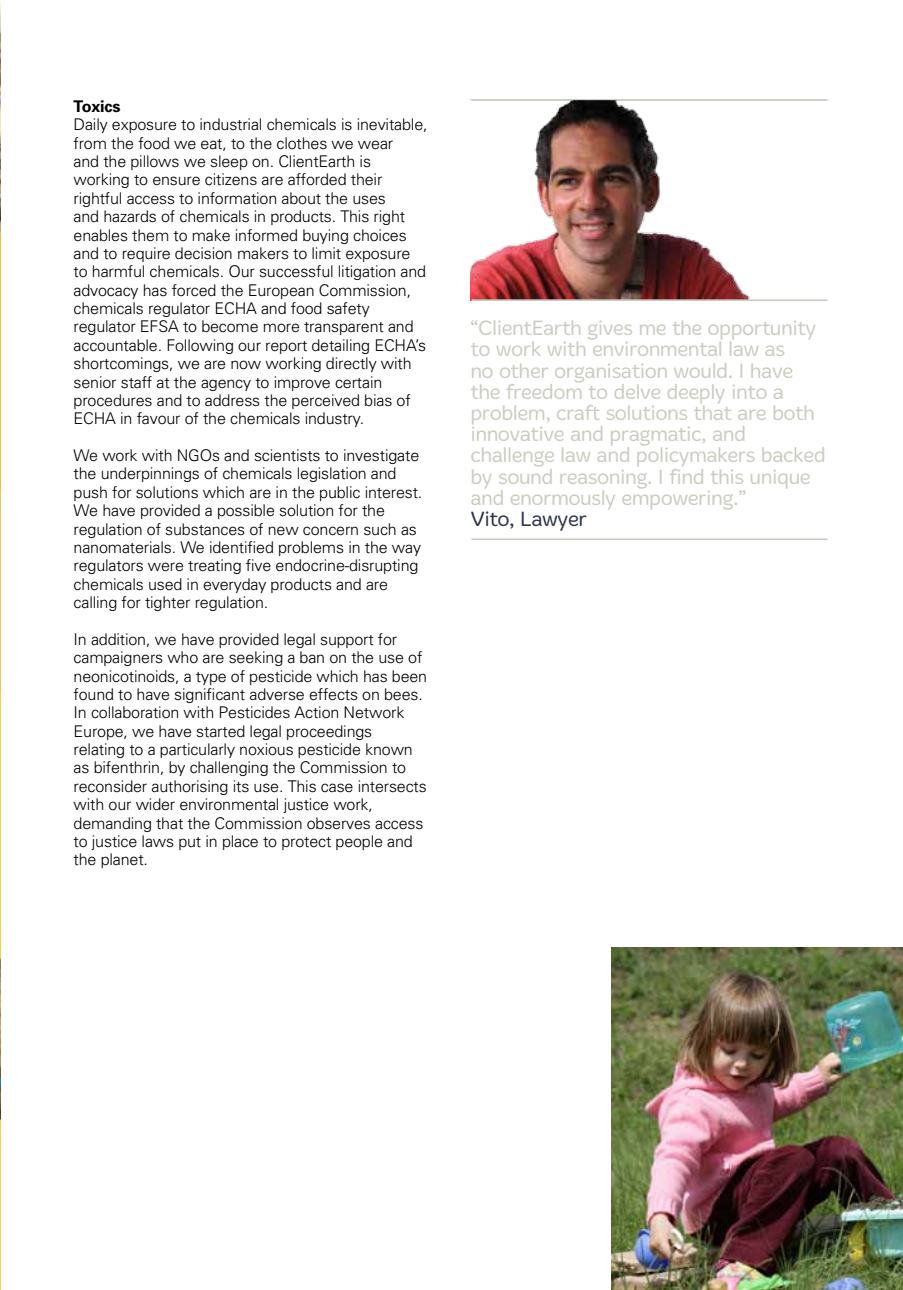
<style>
.page{position:relative;width:903px;height:1290px;background:#fff}
.page>*{position:absolute;margin:0;border:0;box-sizing:border-box;transform-origin:0 0}
.t1{font:300 21.18px/21.2px "Merge";letter-spacing:-.025em;color:#cacec2}
.t2{font:300 21.18px "Merge";letter-spacing:-.025em;color:#2e3548}
.t3{font:300 16.1px/18.4px "Univers";letter-spacing:-.01em;color:#000}
.t4{font:700 16.1px "Univers";letter-spacing:-.01em;color:#000}
</style>
<div class="page">
<img style="left:611px;top:947px;width:292px;height:343px">
<img style="left:0;top:0;width:1px;height:1290px">
<hr style="left:471px;top:538px;width:356px;height:2px;background:#cacec2">
<img style="left:470px;top:100px;width:357px;height:200px">
<hr style="left:471px;top:299px;width:356px;height:2px;background:#cacec2">
<hr style="left:470px;top:99px;width:357px;height:1px;background:#cacec2">
<p class="t4" style="left:74px;top:97px;width:48px">Toxics</p>
<p class="t3" style="left:74px;top:115px;width:355px">Daily exposure to industrial chemicals is inevitable, from the food we eat, to the clothes we wear<br>and the pillows we sleep on. ClientEarth is working to ensure citizens are afforded their rightful access to information about the uses<br>and hazards of chemicals in products. This right enables them to make informed buying choices and to require decision makers to limit exposure to harmful chemicals. Our successful litigation and advocacy has forced the European Commission, chemicals regulator ECHA and food safety regulator EFSA to become more transparent and accountable. Following our report detailing ECHA’s shortcomings, we are now working directly with senior staff at the agency to improve certain procedures and to address the perceived bias of ECHA in favour of the chemicals industry.</p>
<p class="t3" style="left:74px;top:446px;width:350px">We work with NGOs and scientists to investigate the underpinnings of chemicals legislation and push for solutions which are in the public interest.<br>We have provided a possible solution for the regulation of substances of new concern such as nanomaterials. We identified problems in the way regulators were treating five endocrine-disrupting chemicals used in everyday products and are calling for tighter regulation.</p>
<p class="t3" style="left:74px;top:630px;width:355px">In addition, we have provided legal support for campaigners who are seeking a ban on the use of neonicotinoids, a type of pesticide which has been found to have significant adverse effects on bees.<br>In collaboration with Pesticides Action Network Europe, we have started legal proceedings relating to a particularly noxious pesticide known as bifenthrin, by challenging the Commission to reconsider authorising its use. This case intersects with our wider environmental justice work, demanding that the Commission observes access to justice laws put in place to protect people and the planet.</p>
<p class="t1" style="left:470px;top:318px;width:357px">“ClientEarth gives me the opportunity to work with environmental law as<br>no other organisation would. I have the freedom to delve deeply into a problem, craft solutions that are both innovative and pragmatic, and challenge law and policymakers backed by sound reasoning. I find this unique and enormously empowering.”</p>
<h1 class="t2" style="left:470px;top:507px;width:118px">Vito, Lawyer</h1>
</div>
